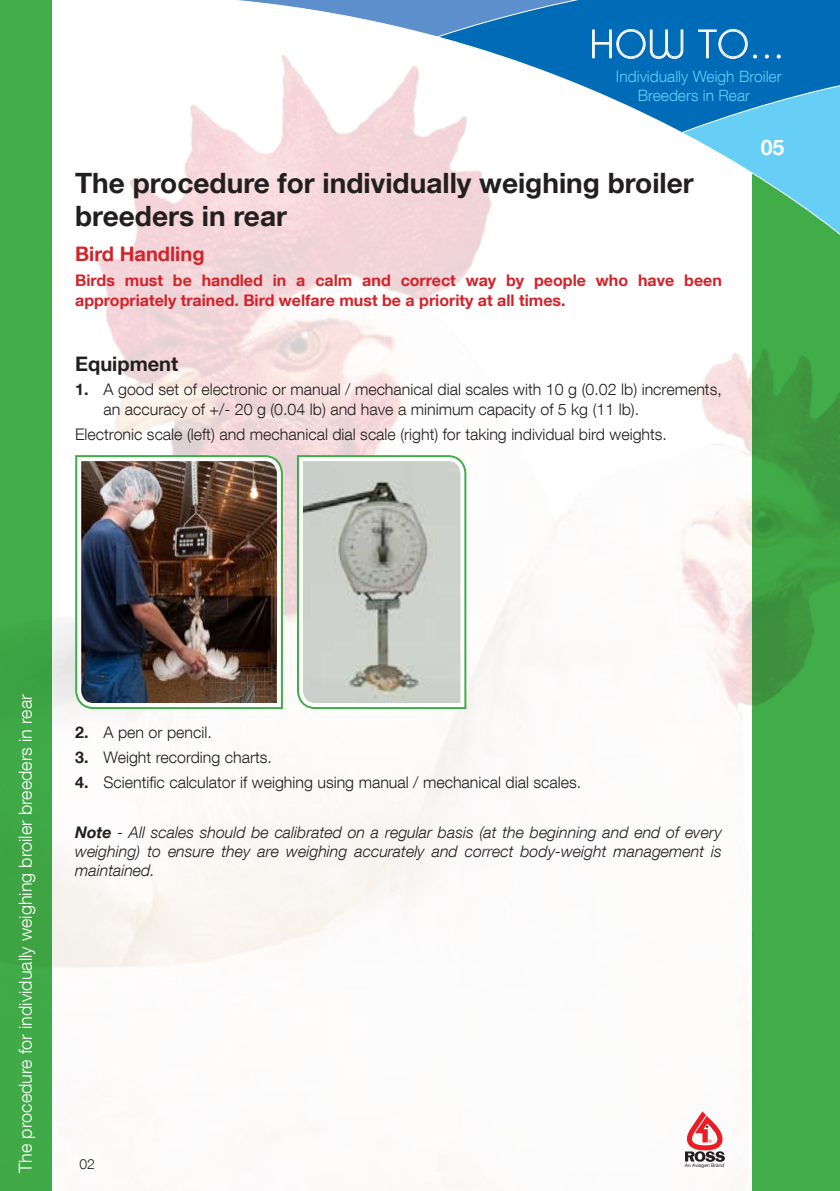
<style>
.page{position:relative;width:840px;height:1191px;background:#fff}
.page>*{position:absolute;margin:0;border:0;box-sizing:border-box;transform-origin:0 0}
.t1{font:300 39.8px "Bauhaus";color:#fff}
.t2{font:700 28px/33.6px "Helvetica Neue LT Com";color:#231f20}
.t3{font:700 21.2px "Helvetica Neue LT Com";color:#fff}
.t4{font:700 20px "Helvetica Neue LT Com";color:#d2232a}
.t5{font:700 20px "Helvetica Neue LT Com";color:#231f20}
.t6{font:300 18px "Helvetica Neue LT Com";color:#fff}
.t7{font:300 16px/19.2px "Helvetica Neue LT Com";color:#231f20}
.t8{font:italic 300 16px/19.2px "Helvetica Neue LT Com";color:#231f20;text-align:justify}
.t9{font:700 16px/19.2px "Helvetica Neue LT Com";color:#d2232a}
.t10{font:300 15.6px/18.8px "Helvetica Neue LT Com";color:#67cef6}
.t11{font:300 14px "Helvetica Neue LT Com";color:#231f20}
.t12{font:5px "Helvetica Neue LT Com";color:#231f20}
.s1{font-weight:700}
</style>
<div class="page">
<img style="left:51px;top:0;width:700px;height:1191px">
<svg style="left:751px;top:249px;width:88px;height:942px;fill:#41ad49"></svg>
<div style="left:0;top:0;width:51px;height:1191px;background:#41ad49"></div>
<svg style="left:71px;top:451px;width:216px;height:262px"></svg>
<svg style="left:293px;top:451px;width:177px;height:262px"></svg>
<img style="left:75px;top:455px;width:208px;height:254px">
<svg style="left:297px;top:455px;width:169px;height:254px"></svg>
<svg style="left:237px;top:0;width:602px;height:249px"></svg>
<svg style="left:237px;top:0;width:446px;height:59px"></svg>
<svg style="left:697px;top:28px;width:60px;height:31px"></svg>
<svg style="left:764px;top:54px;width:5px;height:5px"></svg>
<svg style="left:775px;top:54px;width:5px;height:5px"></svg>
<svg style="left:684px;top:1111px;width:40px;height:50px"></svg>
<h1 class="t1" style="left:589px;top:21px;width:196px">HOW TO...</h1>
<p class="t10" style="left:637px;top:67px;width:145px;text-indent:-22px">Individually Weigh Broiler<br>Breeders in Rear</p>
<h3 class="t3" style="left:760px;top:134px;width:25px">05</h3>
<h2 class="t2" style="left:75px;top:165px;width:619px">The procedure for individually weighing broiler breeders in rear</h2>
<p class="t4" style="left:75px;top:242px;width:131px">Bird Handling</p>
<p class="t9" style="left:75px;top:270px;width:647px">Birds must be handled in a calm and correct way by people who have been appropriately trained. Bird welfare must be a priority at all times.</p>
<p class="t5" style="left:75px;top:351px;width:104px">Equipment</p>
<p class="t7" style="left:103px;top:380px;width:619px;text-indent:-28px"><span class="s1">1.</span> A good set of electronic or manual / mechanical dial scales with 10 g (0.02 lb) increments, an accuracy of +/- 20 g (0.04 lb) and have a minimum capacity of 5 kg (11 lb).</p>
<p class="t7" style="left:75px;top:424px;width:593px">Electronic scale (left) and mechanical dial scale (right) for taking individual bird weights.</p>
<p class="t6" style="left:14px;top:1172px;width:480px;rotate:-90deg">The procedure for individually weighing broiler breeders in rear</p>
<p class="t7" style="left:75px;top:722px;width:138px"><span class="s1">2.</span> A pen or pencil.</p>
<p class="t7" style="left:75px;top:747px;width:198px"><span class="s1">3.</span> Weight recording charts.</p>
<p class="t7" style="left:75px;top:772px;width:507px"><span class="s1">4.</span> Scientific calculator if weighing using manual / mechanical dial scales.</p>
<p class="t8" style="left:75px;top:822px;width:648px"><span class="s1">Note</span> - All scales should be calibrated on a regular basis (at the beginning and end of every weighing) to ensure they are weighing accurately and correct body-weight management is maintained.</p>
<p class="t11" style="left:79px;top:1155px;width:17px">02</p>
<p class="t12" style="left:684px;top:1162px;width:41px">An Aviagen Brand</p>
</div>
